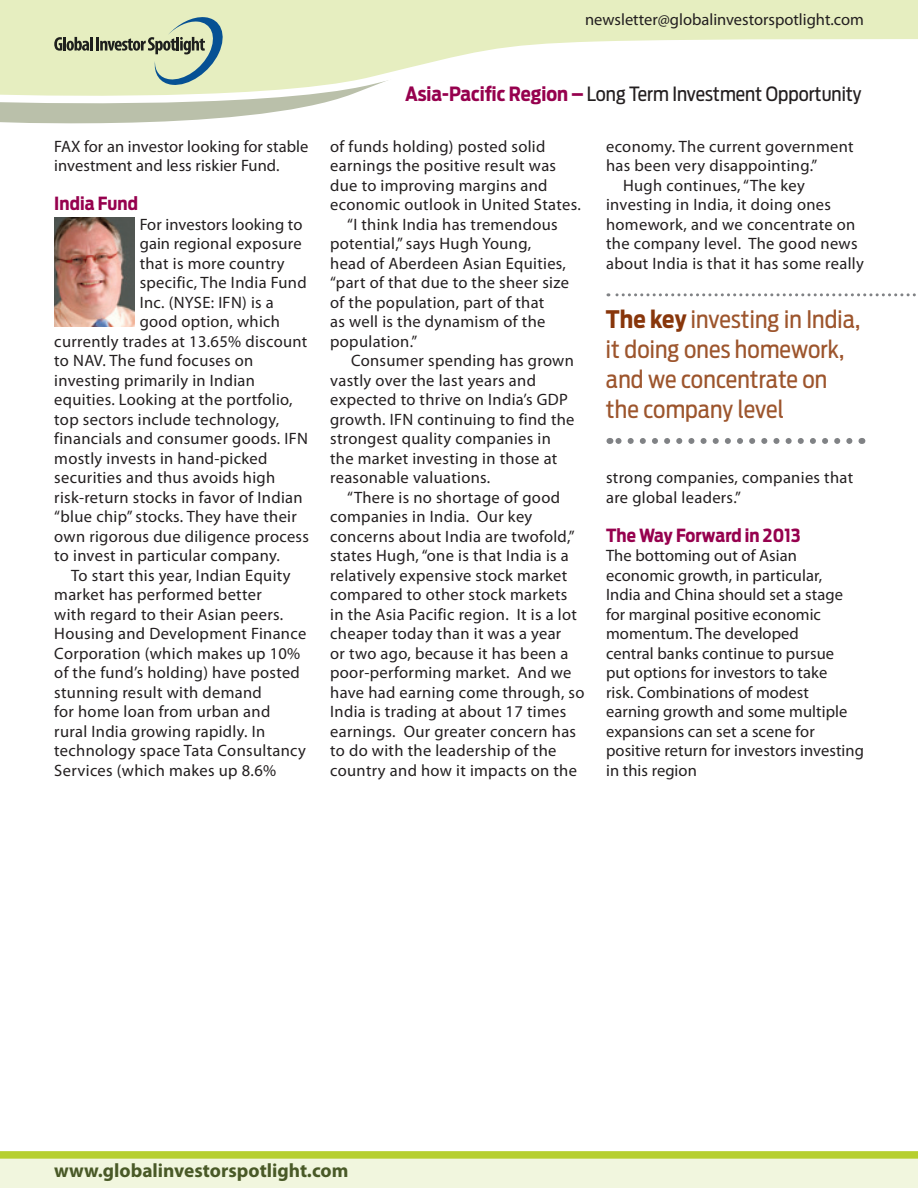
<style>
.page{position:relative;width:918px;height:1188px;background:#fff}
.page>*{position:absolute;margin:0;border:0;box-sizing:border-box;transform-origin:0 0}
.t1{font:24px/30px "Antenna Cond";letter-spacing:.005em;color:#9d552d}
.t2{font:19.5px "Antenna Cond";color:#231f20}
.t3{font:700 19.35px "Myriad Pro";color:#495927}
.t4{font:700 18px "Antenna Cond";letter-spacing:.005em;color:#96014e}
.t5{font:16.5px/19.5px "Myriad Pro";letter-spacing:.02em;color:#231f20}
.t6{font:16.5px "Myriad Pro";color:#231f20}
.s1{font-weight:700;color:#96014e}
.s2{font-weight:700;color:#88360b}
</style>
<div class="page">
<img style="left:54px;top:218px;width:81px;height:109px">
<svg style="left:0;top:107px;width:303px;height:17px;fill:#bac0aa"></svg>
<svg style="left:0;top:0;width:918px;height:107px"></svg>
<svg style="left:0;top:1151px;width:918px;height:37px"></svg>
<svg style="left:609px;top:438px;width:240px;height:6px"></svg>
<svg style="left:608px;top:293px;width:308px;height:3px"></svg>
<svg style="left:54px;top:37px;width:35px;height:14px"></svg>
<hr style="left:90px;top:37px;width:3px;height:14px;background:#1e1f1d">
<hr style="left:96px;top:37px;width:3px;height:14px;background:#1e1f1d">
<svg style="left:100px;top:17px;width:123px;height:68px"></svg>
<p class="t6" style="left:585px;top:9px;width:280px">newsletter@globalinvestorspotlight.com</p>
<p class="t5" style="left:54px;top:136px;width:256px">FAX for an investor looking for stable investment and less riskier Fund.</p>
<p class="t4" style="left:54px;top:193px;width:85px">India Fund</p>
<p class="t5" style="left:140px;top:214px;width:164px">For investors looking to</p>
<p class="t5" style="left:140px;top:233px;width:164px">gain regional exposure</p>
<p class="t5" style="left:140px;top:253px;width:147px">that is more country</p>
<p class="t5" style="left:140px;top:272px;width:169px">specific, The India Fund</p>
<p class="t5" style="left:140px;top:292px;width:136px">Inc. (NYSE: IFN) is a</p>
<p class="t5" style="left:140px;top:311px;width:142px">good option, which</p>
<p class="t5" style="left:54px;top:331px;width:255px">currently trades at 13.65% discount</p>
<p class="t5" style="left:54px;top:350px;width:201px">to NAV. The fund focuses on</p>
<p class="t5" style="left:54px;top:370px;width:202px">investing primarily in Indian</p>
<p class="t5" style="left:54px;top:389px;width:240px">equities. Looking at the portfolio,</p>
<p class="t5" style="left:54px;top:409px;width:227px">top sectors include technology,</p>
<p class="t5" style="left:54px;top:428px;width:255px">financials and consumer goods. IFN</p>
<p class="t5" style="left:54px;top:448px;width:215px">mostly invests in hand-picked</p>
<p class="t5" style="left:54px;top:467px;width:223px">securities and thus avoids high</p>
<p class="t5" style="left:54px;top:487px;width:250px">risk-return stocks in favor of Indian</p>
<p class="t5" style="left:54px;top:507px;width:244px">“blue chip” stocks. They have their</p>
<p class="t5" style="left:54px;top:526px;width:256px">own rigorous due diligence process</p>
<p class="t5" style="left:54px;top:546px;width:227px">to invest in particular company.</p>
<p class="t5" style="left:71px;top:565px;width:221px">To start this year, Indian Equity</p>
<p class="t5" style="left:54px;top:585px;width:209px">market has performed better</p>
<p class="t5" style="left:54px;top:604px;width:231px">with regard to their Asian peers.</p>
<p class="t5" style="left:54px;top:624px;width:254px">Housing and Development Finance</p>
<p class="t5" style="left:54px;top:643px;width:248px">Corporation (which makes up 10%</p>
<p class="t5" style="left:54px;top:663px;width:247px">of the fund’s holding) have posted</p>
<p class="t5" style="left:54px;top:682px;width:209px">stunning result with demand</p>
<p class="t5" style="left:54px;top:702px;width:218px">for home loan from urban and</p>
<p class="t5" style="left:54px;top:721px;width:213px">rural India growing rapidly. In</p>
<p class="t5" style="left:54px;top:741px;width:253px">technology space Tata Consultancy</p>
<p class="t5" style="left:54px;top:760px;width:223px">Services (which makes up 8.6%</p>
<p class="t2" style="left:405px;top:82px;width:458px"><span class="s1">Asia-Pacific Region –</span> Long Term Investment Opportunity</p>
<p class="t5" style="left:330px;top:136px;width:217px">of funds holding) posted solid</p>
<p class="t5" style="left:330px;top:156px;width:227px">earnings the positive result was</p>
<p class="t5" style="left:330px;top:175px;width:219px">due to improving margins and</p>
<p class="t5" style="left:330px;top:195px;width:252px">economic outlook in United States.</p>
<p class="t5" style="left:347px;top:214px;width:212px">“I think India has tremendous</p>
<p class="t5" style="left:330px;top:234px;width:202px">potential,” says Hugh Young,</p>
<p class="t5" style="left:330px;top:253px;width:237px">head of Aberdeen Asian Equities,</p>
<p class="t5" style="left:330px;top:273px;width:240px">“part of that due to the sheer size</p>
<p class="t5" style="left:330px;top:292px;width:216px">of the population, part of that</p>
<p class="t5" style="left:330px;top:312px;width:217px">as well is the dynamism of the</p>
<p class="t5" style="left:330px;top:331px;width:89px">population.”</p>
<p class="t5" style="left:351px;top:351px;width:224px">Consumer spending has grown</p>
<p class="t5" style="left:330px;top:370px;width:207px">vastly over the last years and</p>
<p class="t5" style="left:330px;top:390px;width:239px">expected to thrive on India’s GDP</p>
<p class="t5" style="left:330px;top:409px;width:246px">growth. IFN continuing to find the</p>
<p class="t5" style="left:330px;top:429px;width:222px">strongest quality companies in</p>
<p class="t5" style="left:330px;top:448px;width:229px">the market investing in those at</p>
<p class="t5" style="left:330px;top:468px;width:162px">reasonable valuations.</p>
<p class="t5" style="left:347px;top:487px;width:214px">“There is no shortage of good</p>
<p class="t5" style="left:330px;top:507px;width:204px">companies in India. Our key</p>
<p class="t5" style="left:330px;top:526px;width:246px">concerns about India are twofold,”</p>
<p class="t5" style="left:330px;top:546px;width:240px">states Hugh, “one is that India is a</p>
<p class="t5" style="left:330px;top:565px;width:239px">relatively expensive stock market</p>
<p class="t5" style="left:330px;top:585px;width:239px">compared to other stock markets</p>
<p class="t5" style="left:330px;top:604px;width:248px">in the Asia Pacific region. It is a lot</p>
<p class="t5" style="left:330px;top:624px;width:233px">cheaper today than it was a year</p>
<p class="t5" style="left:330px;top:643px;width:240px">or two ago, because it has been a</p>
<p class="t5" style="left:330px;top:663px;width:243px">poor-performing market. And we</p>
<p class="t5" style="left:330px;top:682px;width:256px">have had earning come through, so</p>
<p class="t5" style="left:330px;top:702px;width:238px">India is trading at about 17 times</p>
<p class="t5" style="left:330px;top:721px;width:247px">earnings. Our greater concern has</p>
<p class="t5" style="left:330px;top:741px;width:228px">to do with the leadership of the</p>
<p class="t5" style="left:330px;top:760px;width:248px">country and how it impacts on the</p>
<p class="t5" style="left:606px;top:136px;width:249px">economy. The current government</p>
<p class="t5" style="left:606px;top:156px;width:213px">has been very disappointing.”</p>
<p class="t5" style="left:623px;top:175px;width:183px">Hugh continues, “The key</p>
<p class="t5" style="left:606px;top:195px;width:226px">investing in India, it doing ones</p>
<p class="t5" style="left:606px;top:214px;width:251px">homework, and we concentrate on</p>
<p class="t5" style="left:606px;top:234px;width:253px">the company level. The good news</p>
<p class="t5" style="left:606px;top:253px;width:259px">about India is that it has some really</p>
<h1 class="t1" style="left:606px;top:305px;width:256px"><span class="s2">The key</span> investing in India, it doing ones homework, and we concentrate on the company level</h1>
<p class="t5" style="left:606px;top:468px;width:249px">strong companies, companies that are global leaders.”</p>
<p class="t4" style="left:606px;top:524px;width:196px">The Way Forward in 2013</p>
<p class="t5" style="left:606px;top:545px;width:259px">The bottoming out of Asian economic growth, in particular,<br>India and China should set a stage for marginal positive economic momentum. The developed<br>central banks continue to pursue<br>put options for investors to take<br>risk. Combinations of modest earning growth and some multiple expansions can set a scene for positive return for investors investing in this region</p>
<p class="t3" style="left:54px;top:1158px;width:296px">www.globalinvestorspotlight.com</p>
</div>
